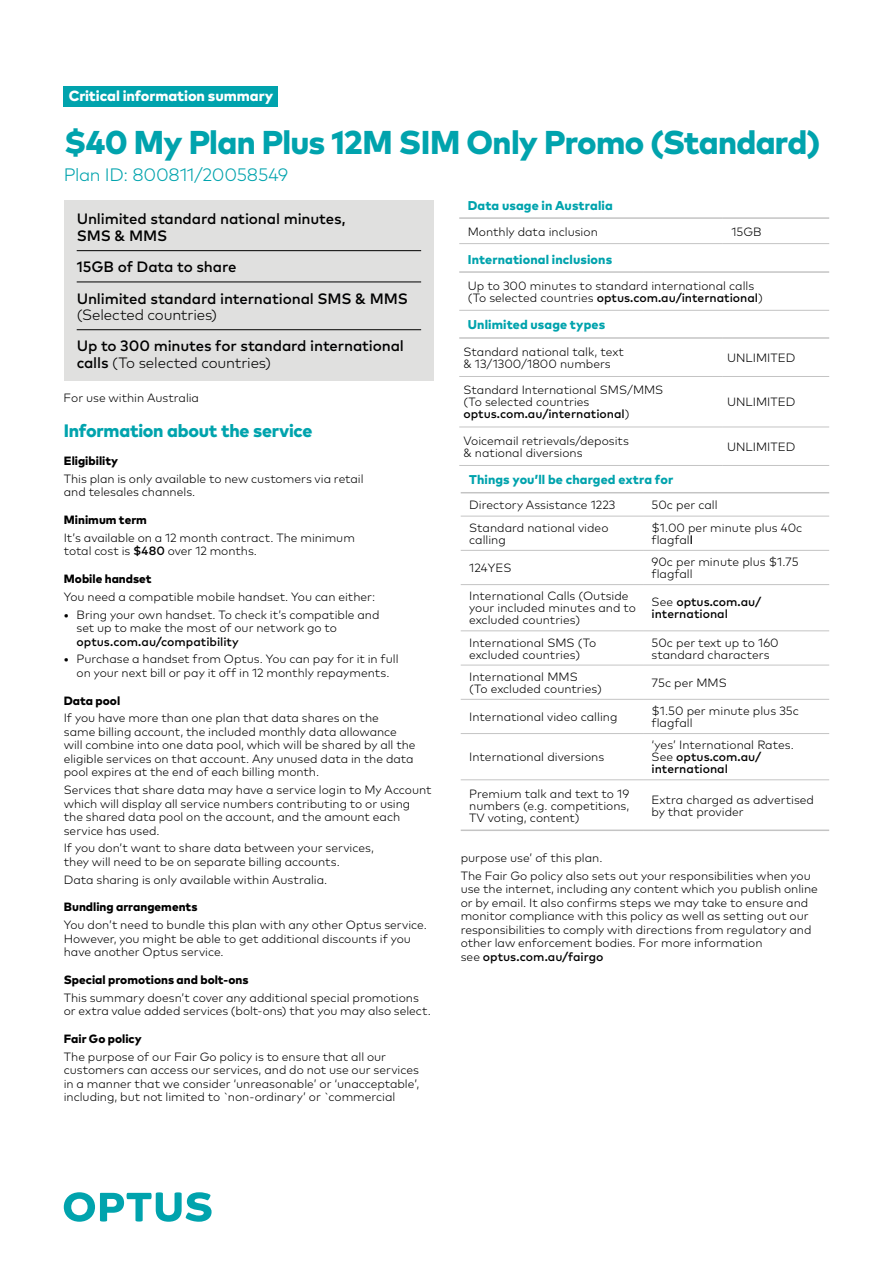
<style>
.page{position:relative;width:893px;height:1263px;background:#fff}
.page>*{position:absolute;margin:0;border:0;box-sizing:border-box;transform-origin:0 0}
.t1{font:800 33px "Mark OT";letter-spacing:-.02em;color:#00a3ad}
.t2{font:800 18px "Mark OT";letter-spacing:-.015em;color:#00a3ad}
.t3{font:300 18px "Mark OT";letter-spacing:-.015em;color:#00a3ad}
.t4{font:500 15px/16.5px "Mark OT";letter-spacing:-.01em;color:#000}
.t5{font:300 15px "Mark OT";letter-spacing:-.01em;color:#000}
.t6{font:800 14.7px "Mark OT";letter-spacing:-.005em;color:#fff}
.t7{font:800 12.75px "Mark OT";letter-spacing:.01em;color:#00a3ad}
.t8{font:300 12px/13.5px "Mark OT";color:#000}
.t9{font:800 12px "Mark OT";letter-spacing:.005em;color:#000}
.t10{font:500 12px/12px "Mark OT";color:#000}
.s1{font-weight:300}
.s2{font-weight:500}
</style>
<div class="page">
<hr style="left:459px;top:243px;width:264px;height:1px;background:#c4c4c4">
<hr style="left:723px;top:243px;width:106px;height:1px;background:#c4c4c4">
<hr style="left:459px;top:217px;width:264px;height:2px;background:#c4c4c4">
<hr style="left:723px;top:217px;width:106px;height:2px;background:#c4c4c4">
<hr style="left:459px;top:376px;width:264px;height:1px;background:#c4c4c4">
<hr style="left:723px;top:376px;width:106px;height:1px;background:#c4c4c4">
<hr style="left:459px;top:427px;width:264px;height:1px;background:#c4c4c4">
<hr style="left:723px;top:427px;width:106px;height:1px;background:#c4c4c4">
<hr style="left:459px;top:337px;width:264px;height:2px;background:#c4c4c4">
<hr style="left:723px;top:337px;width:106px;height:2px;background:#c4c4c4">
<hr style="left:459px;top:465px;width:264px;height:1px;background:#c4c4c4">
<hr style="left:723px;top:465px;width:106px;height:1px;background:#c4c4c4">
<hr style="left:461px;top:516px;width:182px;height:1px;background:#c4c4c4">
<hr style="left:643px;top:516px;width:186px;height:1px;background:#c4c4c4">
<hr style="left:461px;top:550px;width:182px;height:1px;background:#c4c4c4">
<hr style="left:643px;top:550px;width:186px;height:1px;background:#c4c4c4">
<hr style="left:461px;top:584px;width:182px;height:1px;background:#c4c4c4">
<hr style="left:643px;top:584px;width:186px;height:1px;background:#c4c4c4">
<hr style="left:461px;top:630px;width:182px;height:1px;background:#c4c4c4">
<hr style="left:643px;top:630px;width:186px;height:1px;background:#c4c4c4">
<hr style="left:461px;top:665px;width:182px;height:1px;background:#c4c4c4">
<hr style="left:643px;top:665px;width:186px;height:1px;background:#c4c4c4">
<hr style="left:461px;top:699px;width:182px;height:1px;background:#c4c4c4">
<hr style="left:643px;top:699px;width:186px;height:1px;background:#c4c4c4">
<hr style="left:461px;top:733px;width:182px;height:1px;background:#c4c4c4">
<hr style="left:643px;top:733px;width:186px;height:1px;background:#c4c4c4">
<hr style="left:461px;top:779px;width:182px;height:1px;background:#c4c4c4">
<hr style="left:643px;top:779px;width:186px;height:1px;background:#c4c4c4">
<hr style="left:461px;top:492px;width:182px;height:1px;background:#c4c4c4">
<hr style="left:643px;top:492px;width:186px;height:1px;background:#c4c4c4">
<hr style="left:461px;top:829px;width:182px;height:2px;background:#c4c4c4">
<hr style="left:643px;top:829px;width:186px;height:2px;background:#c4c4c4">
<hr style="left:459px;top:310px;width:184px;height:1px;background:#c4c4c4">
<hr style="left:643px;top:310px;width:186px;height:1px;background:#c4c4c4">
<hr style="left:459px;top:271px;width:184px;height:2px;background:#c4c4c4">
<hr style="left:643px;top:271px;width:186px;height:2px;background:#c4c4c4">
<div style="left:64px;top:200px;width:370px;height:181px;background:#e0e0df"></div>
<hr style="left:77px;top:250px;width:344px;height:1px;background:#000">
<hr style="left:77px;top:282px;width:344px;height:1px;background:#000">
<hr style="left:77px;top:329px;width:344px;height:1px;background:#000">
<div style="left:64px;top:86px;width:214px;height:21px;background:#00a3ad"></div>
<svg style="left:64px;top:1192px;width:148px;height:30px"></svg>
<p class="t6" style="left:69px;top:86px;width:206px">Critical information summary</p>
<h1 class="t1" style="left:64px;top:120px;width:758px">$40 My Plan Plus 12M SIM Only Promo (Standard)</h1>
<h2 class="t3" style="left:64px;top:163px;width:226px">Plan ID: 800811/20058549</h2>
<p class="t7" style="left:468px;top:197px;width:146px">Data usage in Australia</p>
<p class="t8" style="left:468px;top:225px;width:132px">Monthly data inclusion</p>
<p class="t8" style="left:731px;top:225px;width:32px">15GB</p>
<p class="t4" style="left:77px;top:211px;width:270px">Unlimited standard national minutes,<br>SMS &amp; MMS</p>
<p class="t4" style="left:77px;top:251px;width:333px;line-height:31.3px">15GB of Data to share<br>Unlimited standard international SMS &amp; MMS</p>
<p class="t5" style="left:77px;top:306px;width:142px">(Selected countries)</p>
<p class="t4" style="left:77px;top:337px;width:329px">Up to 300 minutes for standard international calls <span class="s1">(To selected countries)</span></p>
<p class="t7" style="left:468px;top:251px;width:146px">International inclusions</p>
<p class="t8" style="left:468px;top:280px;width:297px;line-height:12px">Up to 300 minutes to standard international calls (To selected countries <span class="s2">optus.com.au/international</span>)</p>
<p class="t7" style="left:468px;top:317px;width:139px">Unlimited usage types</p>
<p class="t8" style="left:463px;top:346px;width:162px;line-height:12px">Standard national talk, text &amp; 13/1300/1800 numbers</p>
<p class="t8" style="left:727px;top:351px;width:70px">UNLIMITED</p>
<p class="t8" style="left:463px;top:384px;width:201px;line-height:12px">Standard International SMS/MMS (To selected countries <span class="s2">optus.com.au/international</span>)</p>
<p class="t8" style="left:64px;top:391px;width:137px">For use within Australia</p>
<p class="t8" style="left:727px;top:395px;width:70px">UNLIMITED</p>
<h2 class="t2" style="left:64px;top:419px;width:250px">Information about the service</h2>
<p class="t9" style="left:64px;top:453px;width:56px">Eligibility</p>
<p class="t8" style="left:64px;top:472px;width:301px">This plan is only available to new customers via retail and telesales channels.</p>
<p class="t9" style="left:64px;top:512px;width:85px">Minimum term</p>
<p class="t8" style="left:64px;top:531px;width:293px">It’s available on a 12 month contract. The minimum total cost is <span class="s2">$480</span> over 12 months.</p>
<p class="t9" style="left:64px;top:571px;width:89px">Mobile handset</p>
<p class="t8" style="left:64px;top:590px;width:313px">You need a compatible mobile handset. You can either:</p>
<p class="t8" style="left:77px;top:608px;width:304px;text-indent:-13px"><span class="s2">•</span> Bring your own handset. To check it’s compatible and set up to make the most of our network go to</p>
<p class="t10" style="left:77px;top:635px;width:164px">optus.com.au/compatibility</p>
<p class="t8" style="left:64px;top:652px;width:336px;text-align:center"><span class="s2">•</span> Purchase a handset from Optus. You can pay for it in full on your next bill or pay it off in 12 monthly repayments.</p>
<p class="t9" style="left:64px;top:692px;width:58px">Data pool</p>
<p class="t8" style="left:64px;top:711px;width:353px">If you have more than one plan that data shares on the<br>same billing account, the included monthly data allowance will combine into one data pool, which will be shared by all the eligible services on that account. Any unused data in the data pool expires at the end of each billing month.</p>
<p class="t8" style="left:64px;top:783px;width:369px">Services that share data may have a service login to My Account which will display all service numbers contributing to or using the shared data pool on the account, and the amount each service has used.</p>
<p class="t8" style="left:64px;top:841px;width:312px">If you don’t want to share data between your services, they will need to be on separate billing accounts.</p>
<p class="t8" style="left:64px;top:873px;width:265px">Data sharing is only available within Australia.</p>
<p class="t9" style="left:64px;top:899px;width:135px">Bundling arrangements</p>
<p class="t8" style="left:64px;top:918px;width:365px">You don’t need to bundle this plan with any other Optus service.<br>However, you might be able to get additional discounts if you have another Optus service.</p>
<p class="t9" style="left:64px;top:972px;width:186px">Special promotions and bolt-ons</p>
<p class="t8" style="left:64px;top:991px;width:368px">This summary doesn’t cover any additional special promotions or extra value added services (bolt-ons) that you may also select.</p>
<p class="t9" style="left:64px;top:1031px;width:79px">Fair Go policy</p>
<p class="t8" style="left:64px;top:1050px;width:357px">The purpose of our Fair Go policy is to ensure that all our customers can access our services, and do not use our services in a manner that we consider ‘unreasonable’ or ‘unacceptable’, including, but not limited to `non-ordinary’ or `commercial</p>
<p class="t8" style="left:463px;top:435px;width:167px;line-height:12px">Voicemail retrievals/deposits &amp; national diversions</p>
<p class="t8" style="left:727px;top:440px;width:70px">UNLIMITED</p>
<p class="t7" style="left:469px;top:471px;width:205px">Things you’ll be charged extra for</p>
<p class="t8" style="left:469px;top:498px;width:148px">Directory Assistance 1223</p>
<p class="t8" style="left:651px;top:498px;width:68px">50c per call</p>
<p class="t8" style="left:469px;top:522px;width:141px;line-height:12px">Standard national video calling</p>
<p class="t8" style="left:651px;top:522px;width:152px;line-height:12px">$1.00 per minute plus 40c flagfal<span class="s2">l</span></p>
<p class="t8" style="left:469px;top:561px;width:44px">124YES</p>
<p class="t8" style="left:651px;top:556px;width:149px;line-height:12px">90c per minute plus $1.75 flagfall</p>
<p class="t8" style="left:469px;top:590px;width:168px;line-height:12px">International Calls (Outside your included minutes and to excluded countries)</p>
<p class="t10" style="left:651px;top:596px;width:111px"><span class="s1">See</span> optus.com.au/ international</p>
<p class="t8" style="left:469px;top:636px;width:129px;line-height:12px">International SMS (To excluded countries)</p>
<p class="t8" style="left:651px;top:636px;width:129px;line-height:12px">50c per text up to 160 standard characters</p>
<p class="t8" style="left:469px;top:671px;width:134px;line-height:12px">International MMS<br>(To excluded countries)</p>
<p class="t8" style="left:651px;top:676px;width:77px">75c per MMS</p>
<p class="t8" style="left:469px;top:710px;width:150px">International video calling</p>
<p class="t8" style="left:651px;top:705px;width:149px;line-height:12px">$1.50 per minute plus 35c flagfall</p>
<p class="t8" style="left:469px;top:750px;width:136px">International diversions</p>
<p class="t8" style="left:651px;top:739px;width:144px;line-height:12px">‘yes’ International Rates.<br>See <span class="s2">optus.com.au/ international</span></p>
<p class="t8" style="left:469px;top:787px;width:162px;line-height:12px;text-align:justify">Premium talk and text to 19 numbers (e.g. competitions, TV voting, content)</p>
<p class="t8" style="left:651px;top:793px;width:164px;line-height:12px">Extra charged as advertised by that provider</p>
<p class="t8" style="left:461px;top:849px;width:352px;line-height:17.7px">purpose use’ of this plan.<br>The Fair Go policy also sets out your responsibilities when you</p>
<p class="t8" style="left:461px;top:882px;width:359px">use the internet, including any content which you publish online or by email. It also confirms steps we may take to ensure and monitor compliance with this policy as well as setting out our responsibilities to comply with directions from regulatory and other law enforcement bodies. For more information<br>see <span class="s2">optus.com.au/fairgo</span></p>
</div>
